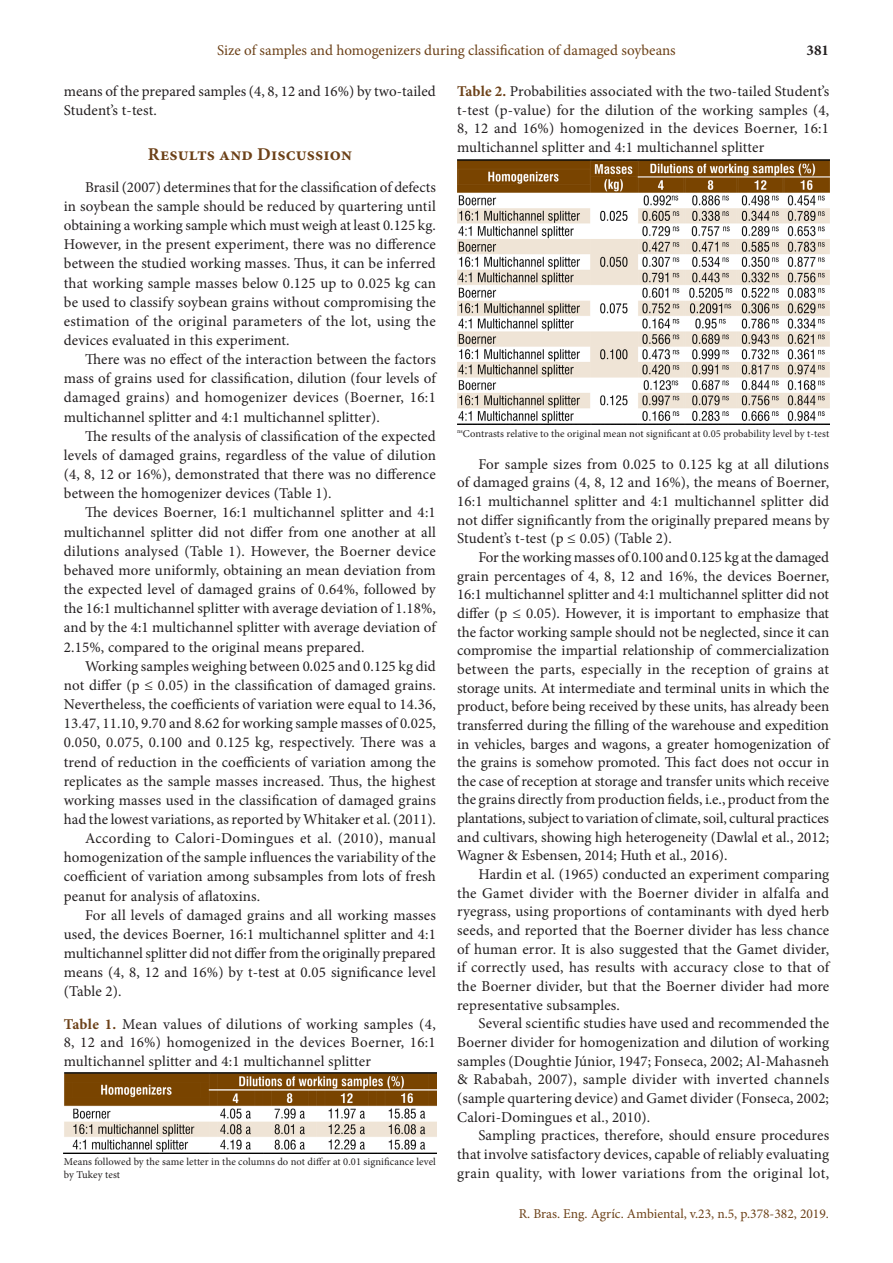
<style>
.page{position:relative;width:893px;height:1263px;background:#fff}
.page>*{position:absolute;margin:0;border:0;box-sizing:border-box;transform-origin:0 0}
.t1{font:700 18px "Minion Pro";letter-spacing:.01em;color:#6c4118}
.t2{font:15px/19.2px "Minion Pro";letter-spacing:.005em;color:#231f20;text-align:justify}
.t3{font:15px "Minion Pro";letter-spacing:-.005em;color:#6c4118}
.t4{font:700 15px "Minion Pro";color:#231f20}
.t5{font:13.5px "Minion Pro";color:#6c4118}
.t6{font:10.5px/12.6px "Minion Pro";letter-spacing:.005em;color:#231f20}
.s1{font-weight:700;color:#6c4118}
</style>
<div class="page">
<img style="left:64px;top:1072px;width:372px;height:81px">
<img style="left:457px;top:159px;width:372px;height:266px">
<p class="t3" style="left:217px;top:40px;width:460px">Size of samples and homogenizers during classification of damaged soybeans</p>
<p class="t4" style="left:806px;top:40px;width:24px">381</p>
<p class="t2" style="left:64px;top:82px;width:374px">means of the prepared samples (4, 8, 12 and 16%) by two-tailed<br>Student’s t-test.</p>
<p class="t1" style="left:148px;top:141px;width:206px">Results and Discussion</p>
<p class="t2" style="left:64px;top:177px;width:374px;text-indent:21px">Brasil (2007) determines that for the classification of defects in soybean the sample should be reduced by quartering until obtaining a working sample which must weigh at least 0.125 kg.<br>However, in the present experiment, there was no difference between the studied working masses. Thus, it can be inferred that working sample masses below 0.125 up to 0.025 kg can be used to classify soybean grains without compromising the estimation of the original parameters of the lot, using the devices evaluated in this experiment.</p>
<p class="t2" style="left:64px;top:350px;width:374px;text-indent:21px">There was no effect of the interaction between the factors mass of grains used for classification, dilution (four levels of damaged grains) and homogenizer devices (Boerner, 16:1 multichannel splitter and 4:1 multichannel splitter).</p>
<p class="t2" style="left:64px;top:426px;width:374px;text-indent:21px">The results of the analysis of classification of the expected levels of damaged grains, regardless of the value of dilution (4, 8, 12 or 16%), demonstrated that there was no difference between the homogenizer devices (Table 1).</p>
<p class="t2" style="left:64px;top:503px;width:374px;text-indent:21px">The devices Boerner, 16:1 multichannel splitter and 4:1 multichannel splitter did not differ from one another at all dilutions analysed (Table 1). However, the Boerner device behaved more uniformly, obtaining an mean deviation from the expected level of damaged grains of 0.64%, followed by the 16:1 multichannel splitter with average deviation of 1.18%, and by the 4:1 multichannel splitter with average deviation of 2.15%, compared to the original means prepared.</p>
<p class="t2" style="left:64px;top:656px;width:374px;text-indent:21px">Working samples weighing between 0.025 and 0.125 kg did not differ (p ≤ 0.05) in the classification of damaged grains.<br>Nevertheless, the coefficients of variation were equal to 14.36, 13.47, 11.10, 9.70 and 8.62 for working sample masses of 0.025, 0.050, 0.075, 0.100 and 0.125 kg, respectively. There was a trend of reduction in the coefficients of variation among the replicates as the sample masses increased. Thus, the highest working masses used in the classification of damaged grains had the lowest variations, as reported by Whitaker et al. (2011).</p>
<p class="t2" style="left:64px;top:829px;width:374px;text-indent:21px">According to Calori-Domingues et al. (2010), manual homogenization of the sample influences the variability of the coefficient of variation among subsamples from lots of fresh peanut for analysis of aflatoxins.</p>
<p class="t2" style="left:64px;top:905px;width:374px;text-indent:21px">For all levels of damaged grains and all working masses used, the devices Boerner, 16:1 multichannel splitter and 4:1 multichannel splitter did not differ from the originally prepared means (4, 8, 12 and 16%) by t-test at 0.05 significance level (Table 2).</p>
<p class="t2" style="left:64px;top:1014px;width:374px;line-height:18.8px"><span class="s1">Table 1.</span> Mean values of dilutions of working samples (4, 8, 12 and 16%) homogenized in the devices Boerner, 16:1 multichannel splitter and 4:1 multichannel splitter</p>
<p class="t6" style="left:64px;top:1156px;width:373px">Means followed by the same letter in the columns do not differ at 0.01 significance level by Tukey test</p>
<p class="t2" style="left:457px;top:82px;width:374px;line-height:18.8px"><span class="s1">Table 2.</span> Probabilities associated with the two-tailed Student’s t-test (p-value) for the dilution of the working samples (4, 8, 12 and 16%) homogenized in the devices Boerner, 16:1 multichannel splitter and 4:1 multichannel splitter</p>
<p class="t6" style="left:457px;top:427px;width:374px"><sup>ns</sup>Contrasts relative to the original mean not significant at 0.05 probability level by t-test</p>
<p class="t2" style="left:457px;top:455px;width:374px;line-height:18.6px;text-indent:21px">For sample sizes from 0.025 to 0.125 kg at all dilutions of damaged grains (4, 8, 12 and 16%), the means of Boerner, 16:1 multichannel splitter and 4:1 multichannel splitter did not differ significantly from the originally prepared means by Student’s t-test (p ≤ 0.05) (Table 2).</p>
<p class="t2" style="left:457px;top:548px;width:374px;line-height:18.6px;text-indent:21px">For the working masses of 0.100 and 0.125 kg at the damaged grain percentages of 4, 8, 12 and 16%, the devices Boerner, 16:1 multichannel splitter and 4:1 multichannel splitter did not differ (p ≤ 0.05). However, it is important to emphasize that the factor working sample should not be neglected, since it can compromise the impartial relationship of commercialization between the parts, especially in the reception of grains at storage units. At intermediate and terminal units in which the product, before being received by these units, has already been transferred during the filling of the warehouse and expedition in vehicles, barges and wagons, a greater homogenization of the grains is somehow promoted. This fact does not occur in the case of reception at storage and transfer units which receive the grains directly from production fields, i.e., product from the plantations, subject to variation of climate, soil, cultural practices and cultivars, showing high heterogeneity (Dawlal et al., 2012; Wagner &amp; Esbensen, 2014; Huth et al., 2016).</p>
<p class="t2" style="left:457px;top:865px;width:374px;line-height:18.6px;text-indent:21px">Hardin et al. (1965) conducted an experiment comparing the Gamet divider with the Boerner divider in alfalfa and ryegrass, using proportions of contaminants with dyed herb seeds, and reported that the Boerner divider has less chance of human error. It is also suggested that the Gamet divider, if correctly used, has results with accuracy close to that of the Boerner divider, but that the Boerner divider had more representative subsamples.</p>
<p class="t2" style="left:457px;top:1014px;width:374px;line-height:18.6px;text-indent:21px">Several scientific studies have used and recommended the Boerner divider for homogenization and dilution of working samples (Doughtie Júnior, 1947; Fonseca, 2002; Al-Mahasneh &amp; Rababah, 2007), sample divider with inverted channels (sample quartering device) and Gamet divider (Fonseca, 2002; Calori-Domingues et al., 2010).</p>
<p class="t2" style="left:457px;top:1126px;width:374px;line-height:18.8px;text-indent:21px">Sampling practices, therefore, should ensure procedures that involve satisfactory devices, capable of reliably evaluating grain quality, with lower variations from the original lot,</p>
<p class="t5" style="left:519px;top:1204px;width:312px">R. Bras. Eng. Agríc. Ambiental, v.23, n.5, p.378-382, 2019.</p>
</div>
